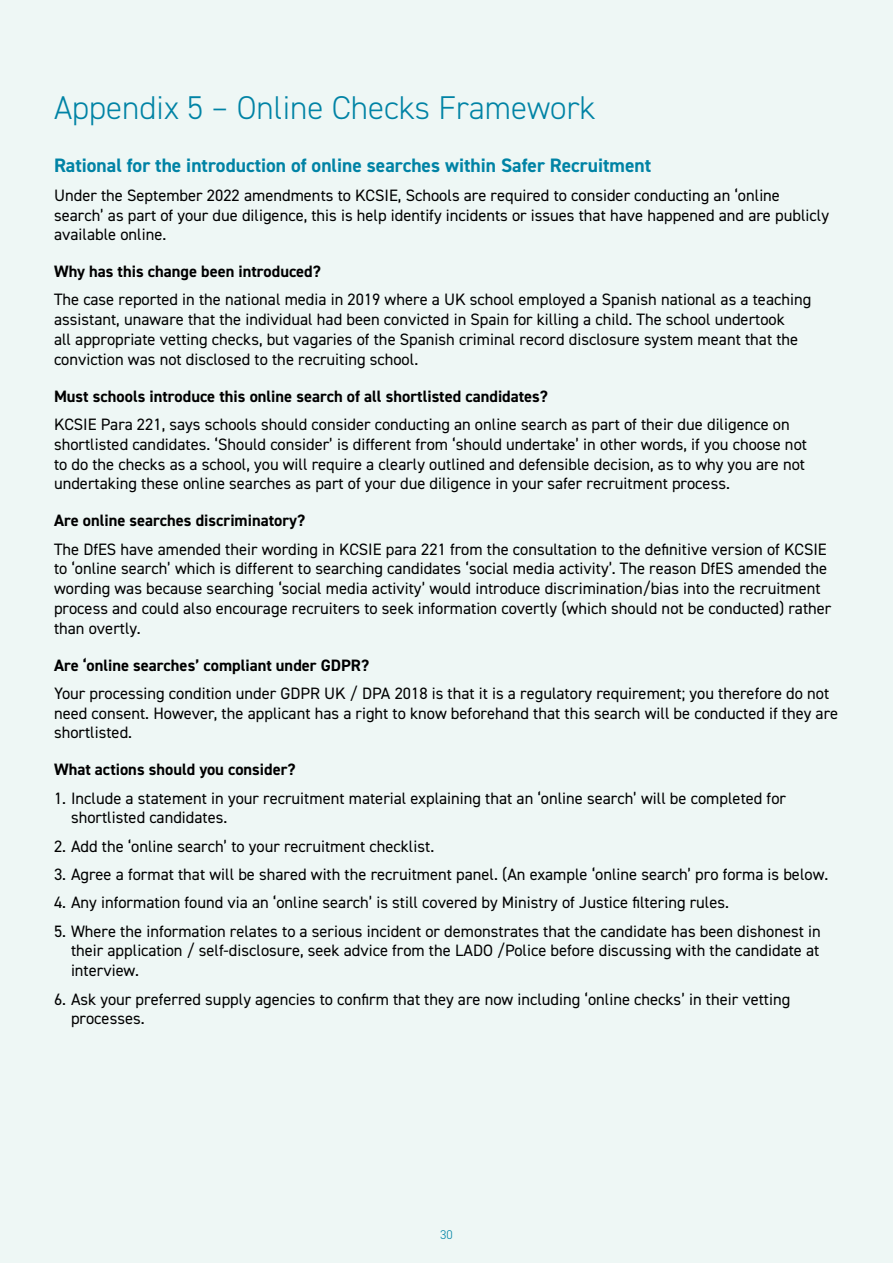
<style>
.page{position:relative;width:893px;height:1263px;background:#eef7f5}
.page>*{position:absolute;margin:0;border:0;box-sizing:border-box;transform-origin:0 0}
.Heading_L1_Teal_-_ap{font:300 33px "DIN2014";color:#0083a5}
.Heading_L2_Teal{font:700 19.5px "DIN2014";color:#0083a5}
.Body_copy{font:16.5px/19.8px "DIN2014";color:#000}
.Heading_L3_Black_-_t{font:700 16.5px "DIN2014";color:#000}
.t1{font:300 12.75px "DIN2014";color:#0083a5}
</style>
<div class="page">
<p class="Heading_L1_Teal_-_ap" style="left:54px;top:88px;width:543px">Appendix 5 – Online Checks Framework</p>
<p class="Heading_L2_Teal" style="left:54px;top:153px;width:599px">Rational for the introduction of online searches within Safer Recruitment</p>
<p class="Body_copy" style="left:54px;top:185px;width:776px">Under the September 2022 amendments to KCSIE, Schools are required to consider conducting an ‘online search’ as part of your due diligence, this is help identify incidents or issues that have happened and are publicly available online.</p>
<p class="Heading_L3_Black_-_t" style="left:54px;top:260px;width:268px">Why has this change been introduced?</p>
<p class="Body_copy" style="left:54px;top:290px;width:759px">The case reported in the national media in 2019 where a UK school employed a Spanish national as a teaching assistant, unaware that the individual had been convicted in Spain for killing a child. The school undertook<br>all appropriate vetting checks, but vagaries of the Spanish criminal record disclosure system meant that the conviction was not disclosed to the recruiting school.</p>
<p class="Heading_L3_Black_-_t" style="left:54px;top:385px;width:495px">Must schools introduce this online search of all shortlisted candidates?</p>
<p class="Body_copy" style="left:54px;top:414px;width:754px">KCSIE Para 221, says schools should consider conducting an online search as part of their due diligence on shortlisted candidates. ‘Should consider’ is different from ‘should undertake’ in other words, if you choose not to do the checks as a school, you will require a clearly outlined and defensible decision, as to why you are not undertaking these online searches as part of your due diligence in your safer recruitment process.</p>
<p class="Heading_L3_Black_-_t" style="left:54px;top:509px;width:253px">Are online searches discriminatory?</p>
<p class="Body_copy" style="left:54px;top:539px;width:779px">The DfES have amended their wording in KCSIE para 221 from the consultation to the definitive version of KCSIE to ‘online search’ which is different to searching candidates ‘social media activity’. The reason DfES amended the wording was because searching ‘social media activity’ would introduce discrimination/bias into the recruitment process and could also encourage recruiters to seek information covertly (which should not be conducted) rather than overtly.</p>
<p class="Heading_L3_Black_-_t" style="left:54px;top:654px;width:317px">Are ‘online searches’ compliant under GDPR?</p>
<p class="Body_copy" style="left:54px;top:683px;width:786px">Your processing condition under GDPR UK / DPA 2018 is that it is a regulatory requirement; you therefore do not need consent. However, the applicant has a right to know beforehand that this search will be conducted if they are shortlisted.</p>
<p class="Heading_L3_Black_-_t" style="left:54px;top:759px;width:243px">What actions should you consider?</p>
<p class="Body_copy" style="left:71px;top:788px;width:716px;text-indent:-17px">1. Include a statement in your recruitment material explaining that an ‘online search’ will be completed for shortlisted candidates.</p>
<p class="Body_copy" style="left:54px;top:836px;width:382px">2. Add the ‘online search’ to your recruitment checklist.</p>
<p class="Body_copy" style="left:54px;top:864px;width:776px">3. Agree a format that will be shared with the recruitment panel. (An example ‘online search’ pro forma is below.</p>
<p class="Body_copy" style="left:54px;top:892px;width:677px">4. Any information found via an ‘online search’ is still covered by Ministry of Justice filtering rules.</p>
<p class="Body_copy" style="left:71px;top:921px;width:751px;text-align:justify;text-indent:-17px">5. Where the information relates to a serious incident or demonstrates that the candidate has been dishonest in their application / self-disclosure, seek advice from the LADO /Police before discussing with the candidate at interview.</p>
<p class="Body_copy" style="left:71px;top:989px;width:721px;text-indent:-17px">6. Ask your preferred supply agencies to confirm that they are now including ‘online checks’ in their vetting processes.</p>
<p class="t1" style="left:440px;top:1227px;width:14px">30</p>
</div>
